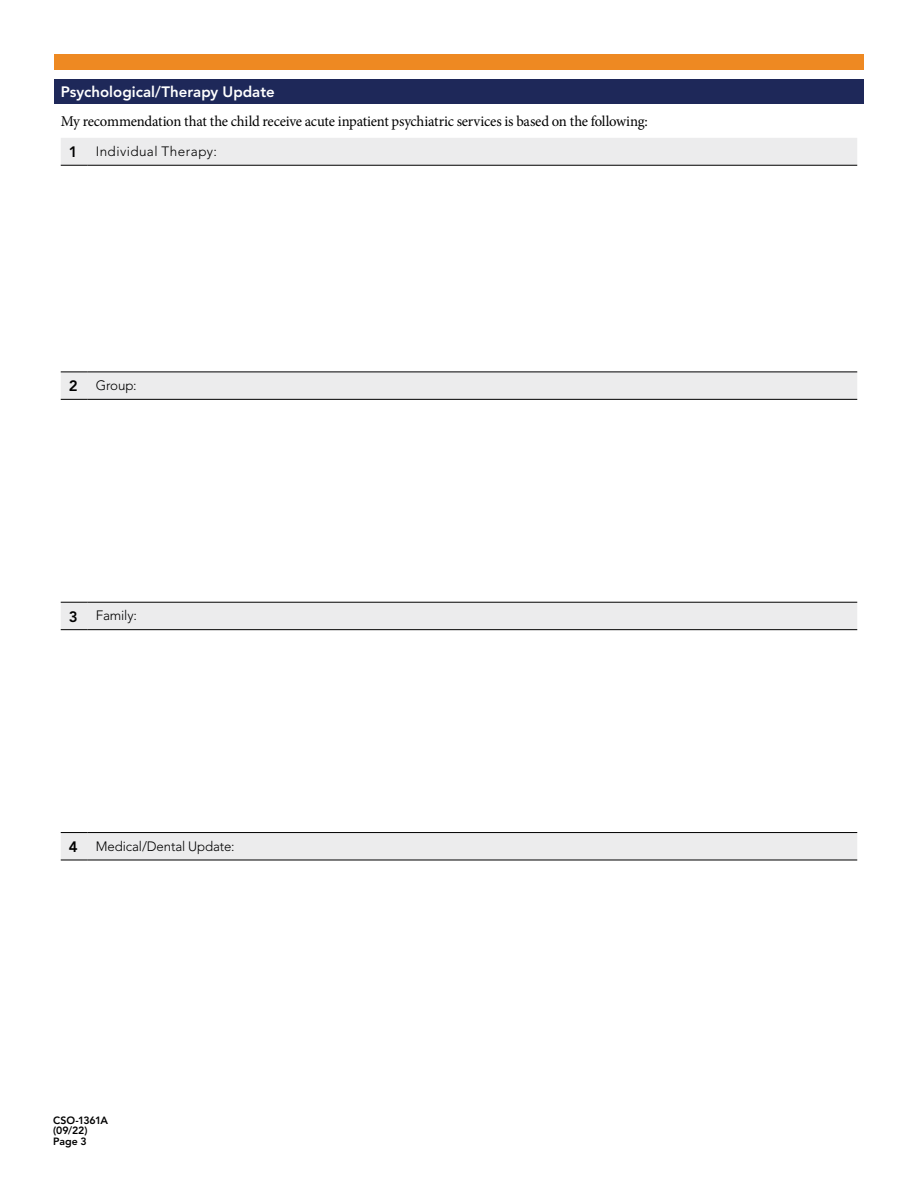
<style>
.page{position:relative;width:918px;height:1188px;background:#fff}
.page>*{position:absolute;margin:0;border:0;box-sizing:border-box;transform-origin:0 0}
.t1{font:15px "Minion Pro";letter-spacing:-.02em;color:#000}
.t2{font:800 15px "Avenir";color:#fff}
.t3{font:300 13.5px "Avenir";letter-spacing:-.005em;color:#000}
.t4{font:300 13.5px "Avenir";letter-spacing:.035em;color:#000}
.t5{font:800 10.5px/10.5px "Avenir";letter-spacing:-.01em;color:#000}
.s1{font-weight:800;font-size:15px}
</style>
<div class="page">
<div style="left:54px;top:54px;width:810px;height:15px;background:#ee8922"></div>
<div style="left:61px;top:138px;width:796px;height:28px;background:#ececed"></div>
<hr style="left:88px;top:165px;width:769px;height:1px;background:#000">
<svg style="left:61px;top:372px;width:796px;height:28px;background:#e6e6e7"></svg>
<hr style="left:88px;top:399px;width:769px;height:1px;background:#000">
<div style="left:61px;top:602px;width:796px;height:28px;background:#ececed"></div>
<hr style="left:88px;top:629px;width:769px;height:1px;background:#000">
<svg style="left:61px;top:832px;width:796px;height:29px;background:#dfdfe0"></svg>
<hr style="left:88px;top:860px;width:769px;height:1px;background:#000">
<div style="left:54px;top:79px;width:810px;height:24px;background:#1e2859"></div>
<p class="t2" style="left:61px;top:83px;width:215px">Psychological/Therapy Update</p>
<p class="t1" style="left:61px;top:111px;width:589px">My recommendation that the child receive acute inpatient psychiatric services is based on the following:</p>
<p class="t4" style="left:69px;top:143px;width:150px"><span class="s1">1</span> Individual Therapy:</p>
<p class="t3" style="left:69px;top:378px;width:69px"><span class="s1">2</span> Group:</p>
<p class="t3" style="left:69px;top:608px;width:70px"><span class="s1">3</span> Family:</p>
<p class="t3" style="left:69px;top:838px;width:167px"><span class="s1">4</span> Medical/Dental Update:</p>
<p class="t5" style="left:53px;top:1115px;width:57px">CSO-1361A (09/22)<br>Page 3</p>
</div>
